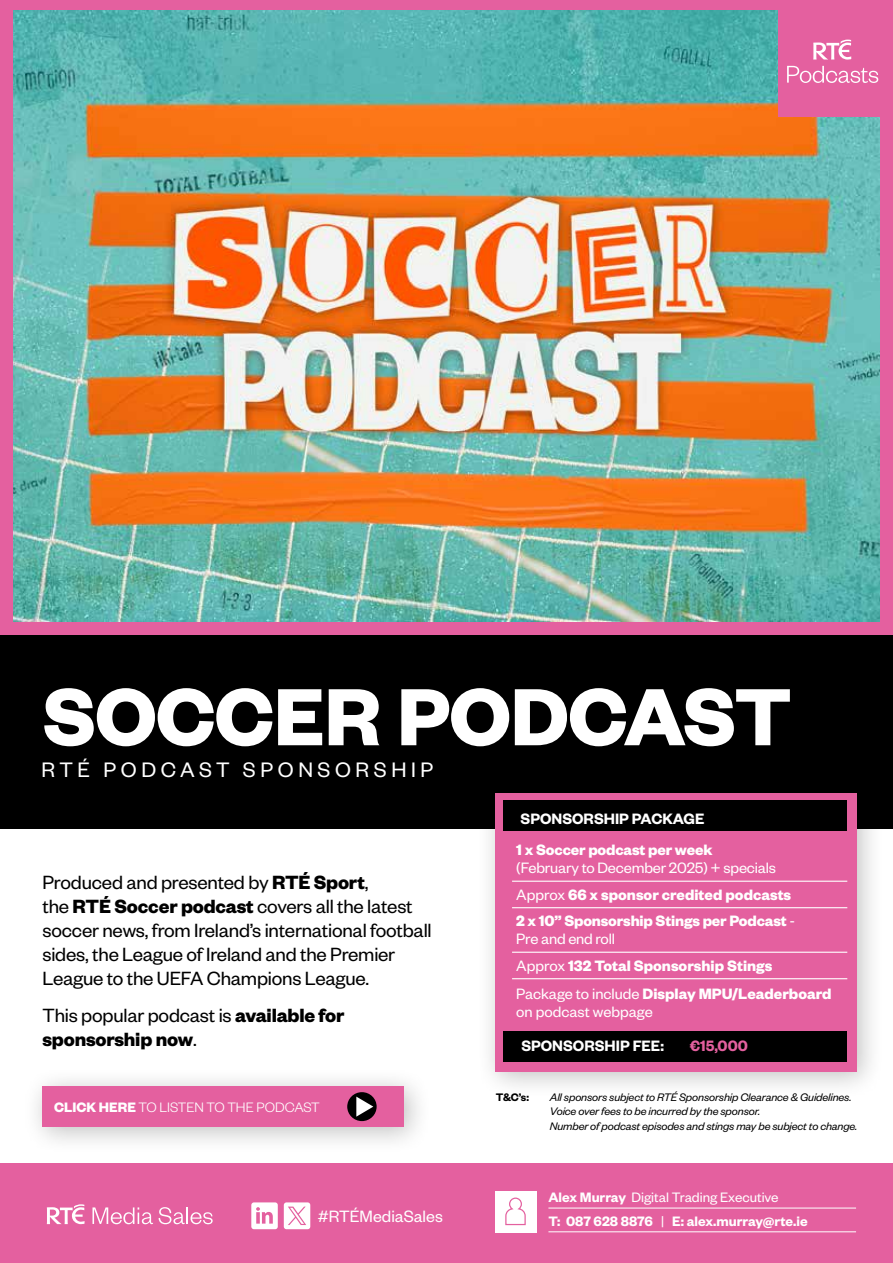
<style>
.page{position:relative;width:893px;height:1263px;background:#fff}
.page>*{position:absolute;margin:0;border:0;box-sizing:border-box;transform-origin:0 0}
.t1{font:700 88.95px "Founders Grotesk";letter-spacing:-.01em;color:#fff}
.t2{font:22.95px "Founders Grotesk";letter-spacing:.2em;color:#fff}
.t3{font:21px/24px "Founders Grotesk";letter-spacing:-.01em;color:#000}
.t4{font:700 21px/24px "Founders Grotesk";letter-spacing:-.01em;color:#000}
.t5{font:18px "Founders Grotesk";color:#fff}
.t6{font:700 16.5px/26.5px "Founders Grotesk";letter-spacing:-.005em;color:#fff}
.t7{font:16.5px/18px "Founders Grotesk";color:#fff}
.t8{font:600 16.5px "Founders Grotesk";color:#fff}
.t9{font:600 16.5px "Founders Grotesk";color:#e4609f}
.t10{font:15px "Founders Grotesk";color:#fff}
.t11{font:600 15px "Founders Grotesk";color:#fff}
.t12{font:300 15px "Founders Grotesk";color:#fff}
.t13{font:italic 12px/14.4px "Founders Grotesk";letter-spacing:-.01em;color:#000}
.t14{font:600 12px "Founders Grotesk";color:#000}
.s1{font-weight:700}
.s2{font-weight:400}
.s3{font-weight:600}
</style>
<div class="page">
<img style="left:13px;top:10px;width:867px;height:612px">
<div style="left:0;top:634px;width:893px;height:194px;background:#000"></div>
<div style="left:0;top:1164px;width:893px;height:99px;background:#e4609f"></div>
<svg style="left:47px;top:1204px;width:38px;height:20px"></svg>
<svg style="left:92px;top:1207px;width:61px;height:17px"></svg>
<svg style="left:159px;top:1207px;width:54px;height:17px"></svg>
<div style="left:778px;top:9px;width:108px;height:108px;background:#e4609f"></div>
<svg style="left:813px;top:40px;width:38px;height:20px"></svg>
<svg style="left:787px;top:66px;width:91px;height:17px"></svg>
<div style="left:23px;top:1067px;width:409px;height:88px;background:#000;opacity:.25"></div>
<div style="left:43px;top:1086px;width:361px;height:41px;background:#e4609f"></div>
<div style="left:347px;top:1092px;width:30px;height:29px;background:#000;border-radius:50%"></div>
<svg style="left:356px;top:1096px;width:17px;height:21px"></svg>
<hr style="left:548px;top:1208px;width:308px;height:1px;background:#fff">
<hr style="left:548px;top:1231px;width:308px;height:1px;background:#fff">
<div style="left:495px;top:1191px;width:41px;height:41px;background:#fff"></div>
<svg style="left:505px;top:1197px;width:21px;height:29px"></svg>
<div style="left:251px;top:1202px;width:27px;height:27px;background:#fff;border-radius:3px"></div>
<svg style="left:256px;top:1207px;width:17px;height:16px"></svg>
<div style="left:284px;top:1202px;width:26px;height:27px;background:#fff;border-radius:3px"></div>
<svg style="left:288px;top:1206px;width:18px;height:19px"></svg>
<div style="left:475px;top:773px;width:409px;height:326px;background:#000;opacity:.25"></div>
<div style="left:495px;top:793px;width:361px;height:278px;background:#e4609f"></div>
<div style="left:503px;top:800px;width:344px;height:31px;background:#000"></div>
<div style="left:0;top:0;width:893px;height:10px;background:#e4609f"></div>
<div style="left:0;top:622px;width:893px;height:13px;background:#e4609f"></div>
<div style="left:880px;top:0;width:13px;height:634px;background:#e4609f"></div>
<div style="left:0;top:0;width:13px;height:635px;background:#e4609f"></div>
<hr style="left:512px;top:881px;width:335px;height:1px;background:#fff">
<hr style="left:512px;top:907px;width:335px;height:1px;background:#fff">
<hr style="left:512px;top:952px;width:335px;height:1px;background:#fff">
<hr style="left:512px;top:978px;width:335px;height:1px;background:#fff">
<div style="left:503px;top:1031px;width:344px;height:31px;background:#000"></div>
<h1 class="t1" style="left:43px;top:660px;width:751px">SOCCER PODCAST</h1>
<p class="t2" style="left:41px;top:755px;width:393px">RTÉ PODCAST SPONSORSHIP</p>
<p class="t3" style="left:43px;top:869px;width:391px">Produced and presented by <span class="s1">RTÉ Sport</span>,<br>the <span class="s1">RTÉ Soccer podcast</span> covers all the latest soccer news, from Ireland’s international football sides, the League of Ireland and the Premier League to the UEFA Champions League.</p>
<p class="t4" style="left:43px;top:1002px;width:303px"><span class="s2">This popular podcast is</span> available for sponsorship now<span class="s2">.</span></p>
<p class="t12" style="left:54px;top:1098px;width:267px"><span class="s1">CLICK HERE</span> TO LISTEN TO THE PODCAST</p>
<p class="t8" style="left:521px;top:809px;width:185px">SPONSORSHIP PACKAGE</p>
<p class="t6" style="left:516px;top:836px;width:198px">1 x Soccer podcast per week</p>
<p class="t6" style="left:516px;top:854px;width:280px"><span class="s2">(February to December 2025) + specials<br>Approx</span> 66 x sponsor credited podcasts<br>2 x 10” Sponsorship Stings per Podcast <span class="s2">-</span></p>
<p class="t6" style="left:516px;top:925px;width:258px"><span class="s2">Pre and end roll<br>Approx</span> 132 Total Sponsorship Stings</p>
<p class="t7" style="left:516px;top:984px;width:317px">Package to include <span class="s1">Display MPU/Leaderboard </span>on podcast webpage</p>
<p class="t8" style="left:521px;top:1035px;width:144px">SPONSORSHIP FEE:</p>
<p class="t9" style="left:690px;top:1035px;width:60px">€15,000</p>
<p class="t14" style="left:496px;top:1089px;width:35px">T&amp;C’s:</p>
<p class="t13" style="left:550px;top:1089px;width:309px">All sponsors subject to RTÉ Sponsorship Clearance &amp; Guidelines.<br>Voice over fees to be incurred by the sponsor.<br>Number of podcast episodes and stings may be subject to change.</p>
<p class="t10" style="left:548px;top:1188px;width:232px"><span class="s3">Alex Murray</span> Digital Trading Executive</p>
<p class="t5" style="left:318px;top:1205px;width:126px">#RTÉMediaSales</p>
<p class="t11" style="left:548px;top:1211px;width:261px">T: 087 628 8876 <span class="s2">|</span> E: alex.murray@rte.ie</p>
</div>
